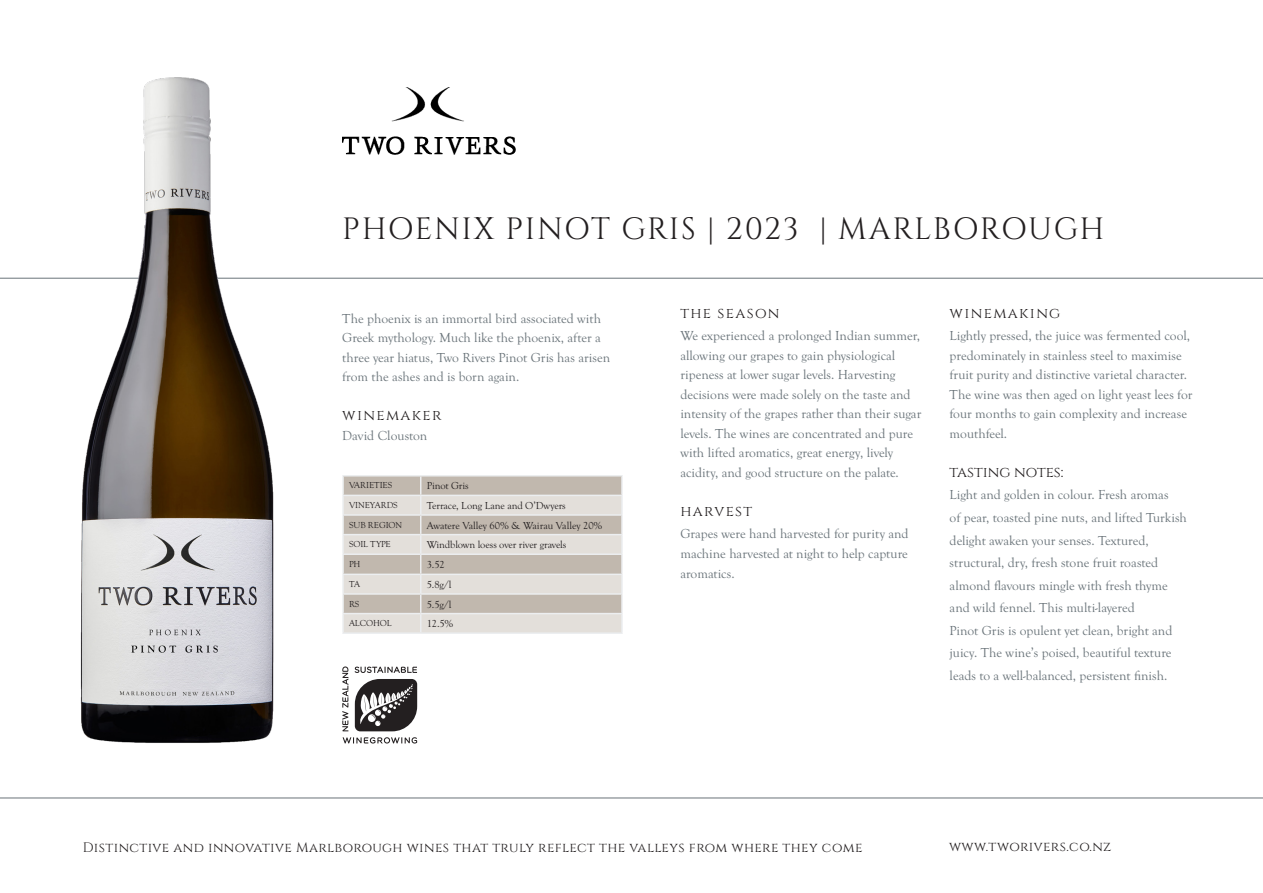
<style>
.page{position:relative;width:1263px;height:893px;background:#fff}
.page>*{position:absolute;margin:0;border:0;box-sizing:border-box;transform-origin:0 0}
.t1{font:30.75px "Cinzel";letter-spacing:.045em;color:#231f20}
.t2{font:15px "Cinzel";letter-spacing:.09em;color:#231f20}
.t3{font:15px "Cinzel";color:#231f20}
.t4{font:13.5px/19.5px "Goudy Old Sty";color:#697379}
.t5{font:13.5px "Cinzel";letter-spacing:.03em;color:#231f20}
.t6{font:10.5px "Goudy Old Sty";letter-spacing:-.01em;color:#231f20}
.t7{font:9px "Goudy Old Sty";letter-spacing:-.01em;color:#231f20}
</style>
<div class="page">
<hr style="left:0;top:278px;width:1263px;height:1px;background:#697379">
<hr style="left:0;top:798px;width:1263px;height:1px;background:#697379">
<hr style="left:342px;top:475px;width:79px;height:1px;background:#eceef0">
<hr style="left:421px;top:475px;width:202px;height:1px;background:#eceef0">
<svg style="left:342px;top:476px;width:281px;height:156px;background:#d4cec7"></svg>
<hr style="left:342px;top:632px;width:79px;height:2px;background:#eceef0">
<hr style="left:421px;top:632px;width:202px;height:2px;background:#eceef0">
<img style="left:342px;top:87px;width:173px;height:68px">
<svg style="left:342px;top:666px;width:75px;height:77px"></svg>
<img style="left:64px;top:77px;width:225px;height:666px">
<p class="t1" style="left:342px;top:209px;width:763px">PHOENIX PINOT GRIS | 2023 | MARLBOROUGH</p>
<p class="t4" style="left:342px;top:309px;width:269px">The phoenix is an immortal bird associated with Greek mythology. Much like the phoenix, after a three year hiatus, Two Rivers Pinot Gris has arisen from the ashes and is born again.</p>
<p class="t2" style="left:342px;top:406px;width:101px">winemaker</p>
<p class="t4" style="left:342px;top:426px;width:87px">David Clouston</p>
<p class="t7" style="left:349px;top:480px;width:45px">VARIETIES</p>
<p class="t6" style="left:427px;top:480px;width:43px">Pinot Gris</p>
<p class="t7" style="left:349px;top:500px;width:50px">VINEYARDS</p>
<p class="t6" style="left:427px;top:500px;width:141px">Terrace, Long Lane and O’Dwyers</p>
<p class="t7" style="left:349px;top:520px;width:55px">SUB REGION</p>
<p class="t6" style="left:427px;top:519px;width:177px">Awatere Valley 60% &amp; Wairau Valley 20%</p>
<p class="t7" style="left:349px;top:539px;width:43px">SOIL TYPE</p>
<p class="t6" style="left:427px;top:539px;width:141px">Windblown loess over river gravels</p>
<p class="t7" style="left:349px;top:559px;width:13px">PH</p>
<p class="t6" style="left:427px;top:559px;width:19px">3.52</p>
<p class="t7" style="left:349px;top:579px;width:12px">TA</p>
<p class="t6" style="left:427px;top:579px;width:26px">5.8g/l</p>
<p class="t7" style="left:349px;top:599px;width:12px">RS</p>
<p class="t6" style="left:427px;top:598px;width:26px">5.5g/l</p>
<p class="t7" style="left:349px;top:618px;width:44px">ALCOHOL</p>
<p class="t6" style="left:427px;top:618px;width:28px">12.5%</p>
<p class="t2" style="left:680px;top:303px;width:101px">the season</p>
<p class="t4" style="left:680px;top:327px;width:242px">We experienced a prolonged Indian summer, allowing our grapes to gain physiological ripeness at lower sugar levels. Harvesting decisions were made solely on the taste and intensity of the grapes rather than their sugar levels. The wines are concentrated and pure with lifted aromatics, great energy, lively acidity, and good structure on the palate.</p>
<p class="t2" style="left:680px;top:501px;width:73px">harvest</p>
<p class="t4" style="left:680px;top:525px;width:230px;text-align:justify">Grapes were hand harvested for purity and machine harvested at night to help capture aromatics.</p>
<p class="t2" style="left:950px;top:303px;width:112px">winemaking</p>
<p class="t4" style="left:950px;top:327px;width:244px">Lightly pressed, the juice was fermented cool, predominately in stainless steel to maximise fruit purity and distinctive varietal character.<br>The wine was then aged on light yeast lees for four months to gain complexity and increase mouthfeel.</p>
<p class="t3" style="left:950px;top:462px;width:115px">tasting notes:</p>
<p class="t4" style="left:950px;top:484px;width:239px;line-height:22.5px">Light and golden in colour. Fresh aromas<br>of pear, toasted pine nuts, and lifted Turkish delight awaken your senses. Textured, structural, dry, fresh stone fruit roasted almond flavours mingle with fresh thyme and wild fennel. This multi-layered<br>Pinot Gris is opulent yet clean, bright and juicy. The wine’s poised, beautiful texture leads to a well-balanced, persistent finish.</p>
<p class="t5" style="left:83px;top:839px;width:781px">Distinctive and innovative Marlborough wines that truly reflect the valleys from where they come</p>
<p class="t5" style="left:949px;top:838px;width:164px">www.tworivers.co.nz</p>
</div>
